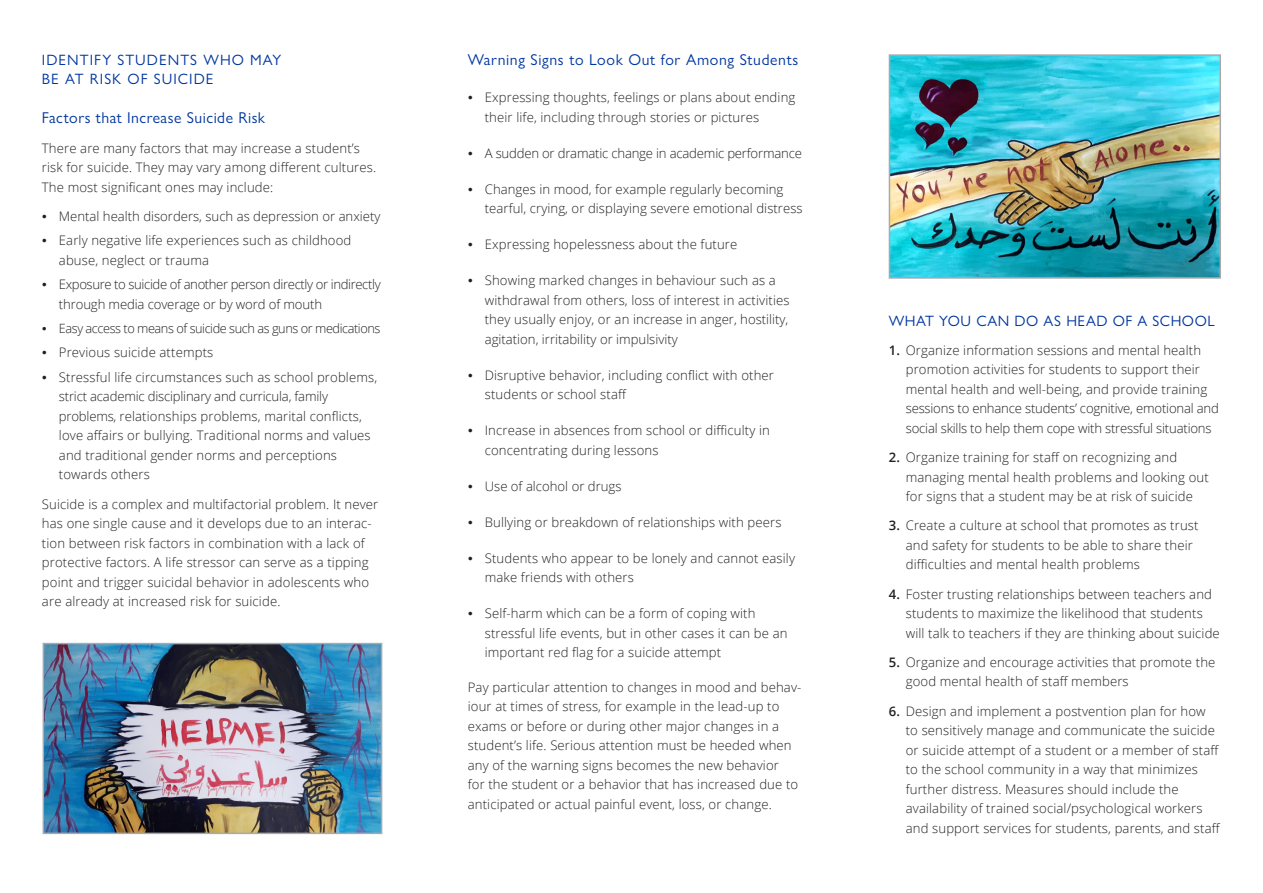
<style>
.page{position:relative;width:1263px;height:893px;background:#fff}
.page>*{position:absolute;margin:0;border:0;box-sizing:border-box;transform-origin:0 0}
.t1{font:15.75px "Gill Sans Nova";letter-spacing:.04em;color:#0036a0}
.t2{font:15px/19.5px "Gill Sans Nova";letter-spacing:.07em;color:#0036a0}
.t3{font:15px "Gill Sans Nova";letter-spacing:.035em;color:#0036a0}
.t4{font:300 13.2px/19.5px "Open Sans";letter-spacing:.01em;color:#231f20}
.t5{font:300 13.2px/19.5px "Open Sans";letter-spacing:-.03em;color:#231f20}
.t6{font:300 13.2px "Open Sans";letter-spacing:-.015em;color:#231f20}
.t7{font:300 12.75px "Open Sans";letter-spacing:-.035em;color:#231f20}
.s1{font-family:"Gill Sans Nova";font-weight:600}
.s2{font-weight:600}
</style>
<div class="page">
<img style="left:46px;top:646px;width:333px;height:185px">
<div style="left:43px;top:643px;width:339px;height:191px;border:2px solid #a8a9ad"></div>
<img style="left:892px;top:57px;width:326px;height:219px">
<div style="left:889px;top:54px;width:332px;height:225px;border:2px solid #a8a9ad"></div>
<p class="t2" style="left:42px;top:50px;width:241px">IDENTIFY STUDENTS WHO MAY<br>BE AT RISK OF SUICIDE</p>
<p class="t1" style="left:42px;top:108px;width:225px">Factors that Increase Suicide Risk</p>
<p class="t4" style="left:42px;top:138px;width:336px">There are many factors that may increase a student’s risk for suicide. They may vary among different cultures.<br>The most significant ones may include:</p>
<p class="t4" style="left:42px;top:206px;width:340px"><span class="s1">•</span> Mental health disorders, such as depression or anxiety</p>
<p class="t4" style="left:59px;top:230px;width:294px;text-indent:-17px"><span class="s1">•</span> Early negative life experiences such as childhood abuse, neglect or trauma</p>
<p class="t5" style="left:59px;top:274px;width:323px;text-indent:-17px"><span class="s1">•</span> Exposure to suicide of another person directly or indirectly through media coverage or by word of mouth</p>
<p class="t7" style="left:42px;top:320px;width:340px"><span class="s1">•</span> Easy access to means of suicide such as guns or medications</p>
<p class="t4" style="left:42px;top:343px;width:173px"><span class="s1">•</span> Previous suicide attempts</p>
<p class="t4" style="left:59px;top:367px;width:320px;text-indent:-17px"><span class="s1">•</span> Stressful life circumstances such as school problems, strict academic disciplinary and curricula, family problems, relationships problems, marital conflicts, love affairs or bullying. Traditional norms and values and traditional gender norms and perceptions towards others</p>
<p class="t4" style="left:42px;top:494px;width:338px">Suicide is a complex and multifactorial problem. It never has one single cause and it develops due to an interac&shy;tion between risk factors in combination with a lack of protective factors. A life stressor can serve as a tipping point and trigger suicidal behavior in adolescents who are already at increased risk for suicide.</p>
<p class="t1" style="left:468px;top:51px;width:332px">Warning Signs to Look Out for Among Students</p>
<p class="t4" style="left:485px;top:87px;width:312px;text-indent:-17px"><span class="s1">•</span> Expressing thoughts, feelings or plans about ending their life, including through stories or pictures</p>
<p class="t6" style="left:468px;top:144px;width:336px"><span class="s1">•</span> A sudden or dramatic change in academic performance</p>
<p class="t4" style="left:485px;top:179px;width:319px;text-indent:-17px"><span class="s1">•</span> Changes in mood, for example regularly becoming tearful, crying, or displaying severe emotional distress</p>
<p class="t4" style="left:468px;top:234px;width:271px"><span class="s1">•</span> Expressing hopelessness about the future</p>
<p class="t4" style="left:485px;top:270px;width:306px;text-indent:-17px"><span class="s1">•</span> Showing marked changes in behaviour such as a withdrawal from others, loss of interest in activities they usually enjoy, or an increase in anger, hostility, agitation, irritability or impulsivity</p>
<p class="t4" style="left:485px;top:365px;width:291px;text-indent:-17px"><span class="s1">•</span> Disruptive behavior, including conflict with other students or school staff</p>
<p class="t4" style="left:485px;top:420px;width:287px;text-indent:-17px"><span class="s1">•</span> Increase in absences from school or difficulty in concentrating during lessons</p>
<p class="t4" style="left:468px;top:476px;width:155px"><span class="s1">•</span> Use of alcohol or drugs</p>
<p class="t4" style="left:468px;top:512px;width:315px"><span class="s1">•</span> Bullying or breakdown of relationships with peers</p>
<p class="t4" style="left:485px;top:548px;width:312px;text-indent:-17px"><span class="s1">•</span> Students who appear to be lonely and cannot easily make friends with others</p>
<p class="t4" style="left:485px;top:603px;width:304px;text-indent:-17px"><span class="s1">•</span> Self-harm which can be a form of coping with stressful life events, but in other cases it can be an important red flag for a suicide attempt</p>
<p class="t4" style="left:468px;top:677px;width:335px">Pay particular attention to changes in mood and behav&shy;iour at times of stress, for example in the lead-up to exams or before or during other major changes in a student’s life. Serious attention must be heeded when any of the warning signs becomes the new behavior<br>for the student or a behavior that has increased due to anticipated or actual painful event, loss, or change.</p>
<p class="t3" style="left:889px;top:311px;width:327px">WHAT YOU CAN DO AS HEAD OF A SCHOOL</p>
<p class="t4" style="left:906px;top:340px;width:315px;text-indent:-17px"><span class="s2">1.</span> Organize information sessions and mental health promotion activities for students to support their mental health and well-being, and provide training sessions to enhance students’ cognitive, emotional and social skills to help them cope with stressful situations</p>
<p class="t4" style="left:906px;top:447px;width:304px;text-indent:-17px"><span class="s2">2.</span> Organize training for staff on recognizing and managing mental health problems and looking out for signs that a student may be at risk of suicide</p>
<p class="t4" style="left:906px;top:515px;width:294px;text-indent:-17px"><span class="s2">3.</span> Create a culture at school that promotes as trust and safety for students to be able to share their difficulties and mental health problems</p>
<p class="t4" style="left:906px;top:584px;width:316px;text-indent:-17px"><span class="s2">4.</span> Foster trusting relationships between teachers and students to maximize the likelihood that students will talk to teachers if they are thinking about suicide</p>
<p class="t4" style="left:906px;top:652px;width:311px;text-indent:-17px"><span class="s2">5.</span> Organize and encourage activities that promote the good mental health of staff members</p>
<p class="t4" style="left:906px;top:701px;width:316px;text-indent:-17px"><span class="s2">6.</span> Design and implement a postvention plan for how to sensitively manage and communicate the suicide or suicide attempt of a student or a member of staff to the school community in a way that minimizes further distress. Measures should include the availability of trained social/psychological workers and support services for students, parents, and staff</p>
</div>
